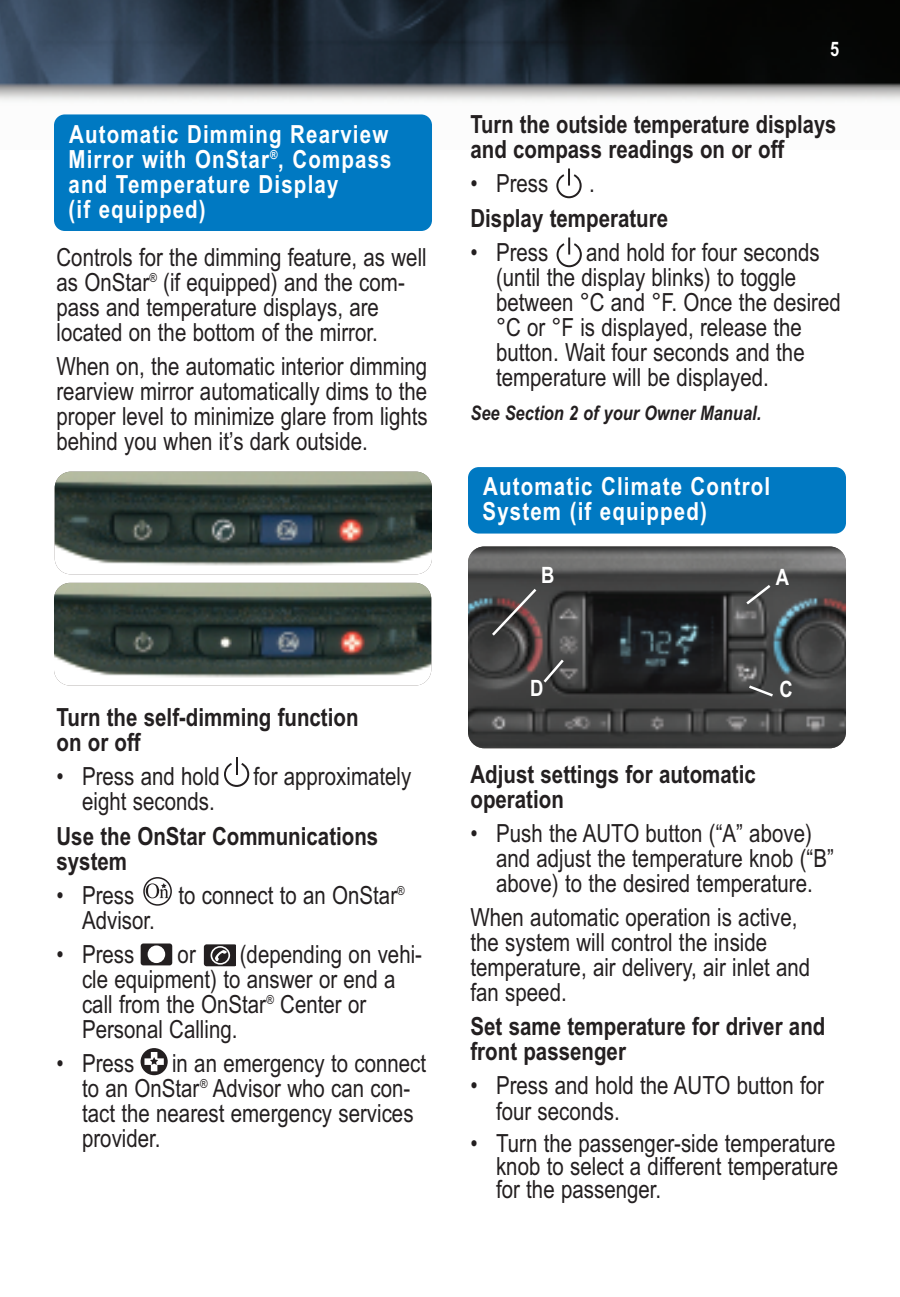
<style>
.page{position:relative;width:900px;height:1297px;background:#fff}
.page>*{position:absolute;margin:0;border:0;box-sizing:border-box;transform-origin:0 0}
.t1{font:25px/25px "Arial Narrow";color:#231f20}
.t2{font:700 25px/25px "Arial Narrow";color:#231f20}
.t3{font:700 25px/25px "Arial Narrow";letter-spacing:.045em;color:#fff}
.t4{font:700 22.5px "Arial Narrow";color:#fff}
.t5{font:italic 700 20px "Arial Narrow";color:#231f20}
.t6{font:700 20px "Arial Narrow";color:#fff}
</style>
<div class="page">
<img style="left:0;top:0;width:900px;height:122px">
<img style="left:55px;top:471px;width:377px;height:103px;border-radius:16px">
<img style="left:54px;top:582px;width:377px;height:103px;border-radius:16px">
<div style="left:54px;top:114px;width:378px;height:117px;background:#0079c2;border-radius:11px"></div>
<svg style="left:141px;top:1047px;width:27px;height:27px"></svg>
<svg style="left:144px;top:1051px;width:20px;height:19px"></svg>
<svg style="left:144px;top:877px;width:27px;height:27px"></svg>
<div style="left:143px;top:876px;width:29px;height:29px;border:2px solid #231f20;border-radius:50%"></div>
<svg style="left:146px;top:882px;width:23px;height:16px"></svg>
<svg style="left:224px;top:757px;width:25px;height:29px"></svg>
<div style="left:141px;top:943px;width:31px;height:22px;background:#231f20;border-radius:3px"></div>
<div style="left:148px;top:945px;width:17px;height:17px;background:#fff;border-radius:50%"></div>
<div style="left:204px;top:944px;width:32px;height:22px;background:#231f20;border-radius:3px"></div>
<svg style="left:211px;top:946px;width:19px;height:18px"></svg>
<div style="left:468px;top:467px;width:378px;height:66px;background:#0079c2;border-radius:11px"></div>
<img style="left:468px;top:546px;width:378px;height:202px;border-radius:16px">
<svg style="left:744px;top:582px;width:29px;height:24px"></svg>
<svg style="left:746px;top:683px;width:30px;height:15px"></svg>
<svg style="left:541px;top:656px;width:25px;height:29px"></svg>
<svg style="left:489px;top:586px;width:50px;height:52px;background:#544b4c"></svg>
<svg style="left:556px;top:168px;width:26px;height:31px"></svg>
<svg style="left:556px;top:237px;width:26px;height:31px"></svg>
<p class="t3" style="left:69px;top:121px;width:325px">Automatic Dimming Rearview<br>Mirror with OnStar<sup>®</sup>, Compass and Temperature Display<br>(if equipped)</p>
<p class="t1" style="left:56px;top:244px;width:372px">Controls for the dimming feature, as well as OnStar<sup>®</sup> (if equipped) and the com&shy;pass and temperature displays, are located on the bottom of the mirror.</p>
<p class="t1" style="left:56px;top:353px;width:373px;text-align:justify">When on, the automatic interior dimming rearview mirror automatically dims to the proper level to minimize glare from lights behind you when it’s dark outside.</p>
<p class="t2" style="left:57px;top:704px;width:304px">Turn the self-dimming function on or off</p>
<p class="t1" style="left:57px;top:763px;width:165px">• Press and hold</p>
<p class="t1" style="left:254px;top:763px;width:159px">for approximately</p>
<p class="t1" style="left:82px;top:788px;width:134px">eight seconds.</p>
<p class="t2" style="left:57px;top:823px;width:323px">Use the OnStar Communications system</p>
<p class="t1" style="left:57px;top:882px;width:79px">• Press</p>
<p class="t1" style="left:178px;top:882px;width:228px">to connect to an OnStar<sup>®</sup></p>
<p class="t1" style="left:82px;top:907px;width:74px">Advisor.</p>
<p class="t1" style="left:57px;top:941px;width:79px">• Press</p>
<p class="t1" style="left:178px;top:941px;width:20px">or</p>
<p class="t1" style="left:82px;top:941px;width:342px;text-indent:158px">(depending on vehi&shy;cle equipment) to answer or end a call from the OnStar<sup>®</sup> Center or<br>Personal Calling.</p>
<p class="t1" style="left:56px;top:1050px;width:79px">• Press</p>
<p class="t1" style="left:82px;top:1050px;width:346px;text-indent:90px">in an emergency to connect to an OnStar<sup>®</sup> Advisor who can con&shy;tact the nearest emergency services provider.</p>
<p class="t6" style="left:830px;top:37px;width:11px">5</p>
<p class="t2" style="left:470px;top:112px;width:367px">Turn the outside temperature displays and compass readings on or off</p>
<p class="t1" style="left:470px;top:171px;width:79px">• Press</p>
<p class="t1" style="left:589px;top:171px;width:7px">.</p>
<p class="t2" style="left:470px;top:206px;width:199px">Display temperature</p>
<p class="t1" style="left:470px;top:240px;width:79px">• Press</p>
<p class="t1" style="left:496px;top:240px;width:346px;text-indent:90px">and hold for four seconds (until the display blinks) to toggle between °C and °F. Once the desired °C or °F is displayed, release the button. Wait four seconds and the temperature will be displayed.</p>
<p class="t5" style="left:470px;top:401px;width:292px">See Section 2 of your Owner Manual.</p>
<p class="t3" style="left:483px;top:474px;width:289px">Automatic Climate Control<br>System (if equipped)</p>
<p class="t4" style="left:541px;top:562px;width:15px">B</p>
<p class="t4" style="left:776px;top:564px;width:15px">A</p>
<p class="t4" style="left:530px;top:674px;width:15px">D</p>
<p class="t4" style="left:780px;top:675px;width:15px">C</p>
<p class="t2" style="left:470px;top:761px;width:287px">Adjust settings for automatic operation</p>
<p class="t1" style="left:496px;top:820px;width:339px;text-indent:-26px">• Push the AUTO button (“A” above) and adjust the temperature knob (“B” above) to the desired temperature.</p>
<p class="t1" style="left:470px;top:904px;width:341px">When automatic operation is active, the system will control the inside temperature, air delivery, air inlet and fan speed.</p>
<p class="t2" style="left:470px;top:1014px;width:356px">Set same temperature for driver and front passenger</p>
<p class="t1" style="left:496px;top:1073px;width:329px;text-indent:-26px">• Press and hold the AUTO button for four seconds.</p>
<p class="t1" style="left:496px;top:1131px;width:344px;line-height:23.2px;text-align:justify;text-indent:-26px">• Turn the passenger-side temperature knob to select a different temperature for the passenger.</p>
</div>
